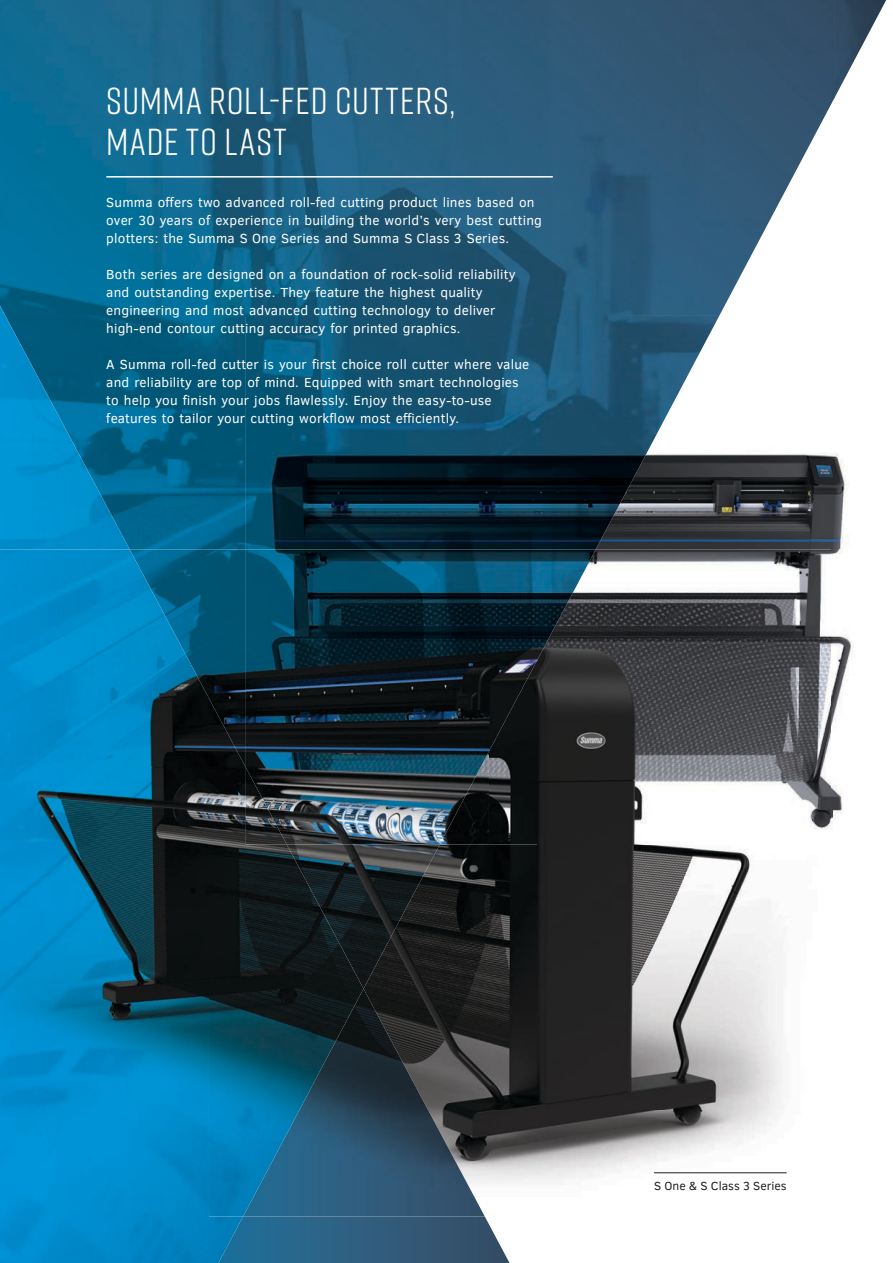
<style>
.page{position:relative;width:893px;height:1263px;background:#fff}
.page>*{position:absolute;margin:0;border:0;box-sizing:border-box;transform-origin:0 0}
.t1{font:37.5px/40.5px "Rift";letter-spacing:.03em;color:#fff}
.t2{font:13.5px/18px "Clear Sans";letter-spacing:.015em;color:#fff}
.t3{font:12px "Clear Sans";color:#231f20}
</style>
<div class="page">
<img style="left:0;top:0;width:625px;height:315px">
<img style="left:625px;top:0;width:210px;height:210px">
<img style="left:834px;top:0;width:52px;height:98px">
<img style="left:625px;top:210px;width:150px;height:105px">
<img style="left:49px;top:315px;width:197px;height:211px">
<img style="left:130px;top:526px;width:116px;height:23px">
<svg style="left:243px;top:1216px;width:267px;height:47px;background:#386584"></svg>
<img style="left:0;top:306px;width:49px;height:957px">
<img style="left:48px;top:396px;width:49px;height:153px">
<img style="left:97px;top:488px;width:33px;height:61px">
<img style="left:48px;top:1216px;width:195px;height:47px">
<img style="left:720px;top:453px;width:129px;height:96px">
<img style="left:246px;top:315px;width:474px;height:234px">
<img style="left:389px;top:844px;width:394px;height:266px">
<img style="left:485px;top:1110px;width:302px;height:75px">
<div style="left:208px;top:549px;width:38px;height:97px;background:#005371"></div>
<img style="left:208px;top:646px;width:38px;height:50px">
<img style="left:312px;top:844px;width:128px;height:96px">
<img style="left:364px;top:940px;width:25px;height:49px">
<img style="left:260px;top:989px;width:225px;height:227px">
<img style="left:0;top:549px;width:208px;height:667px">
<img style="left:208px;top:696px;width:52px;height:520px">
<img style="left:259px;top:844px;width:53px;height:341px">
<img style="left:312px;top:891px;width:52px;height:196px">
<img style="left:538px;top:549px;width:317px;height:295px">
<img style="left:496px;top:739px;width:42px;height:105px">
<img style="left:246px;top:549px;width:250px;height:295px">
<img style="left:496px;top:549px;width:100px;height:99px">
<img style="left:496px;top:647px;width:48px;height:92px">
<img style="left:246px;top:768px;width:41px;height:76px">
<hr style="left:654px;top:1172px;width:133px;height:1px;background:#231f20">
<hr style="left:106px;top:176px;width:447px;height:2px;background:#fff">
<h1 class="t1" style="left:106px;top:79px;width:351px">SUMMA ROLL-FED CUTTERS,<br>MADE TO LAST</h1>
<p class="t2" style="left:106px;top:193px;width:437px">Summa offers two advanced roll-fed cutting product lines based on over 30 years of experience in building the world’s very best cutting plotters: the Summa S One Series and Summa S Class 3 Series.</p>
<p class="t2" style="left:106px;top:265px;width:411px">Both series are designed on a foundation of rock-solid reliability and outstanding expertise. They feature the highest quality engineering and most advanced cutting technology to deliver high-end contour cutting accuracy for printed graphics.</p>
<p class="t2" style="left:106px;top:355px;width:425px">A Summa roll-fed cutter is your first choice roll cutter where value and reliability are top of mind. Equipped with smart technologies to help you finish your jobs flawlessly. Enjoy the easy-to-use features to tailor your cutting workflow most efficiently.</p>
<p class="t3" style="left:654px;top:1178px;width:134px">S One &amp; S Class 3 Series</p>
</div>
